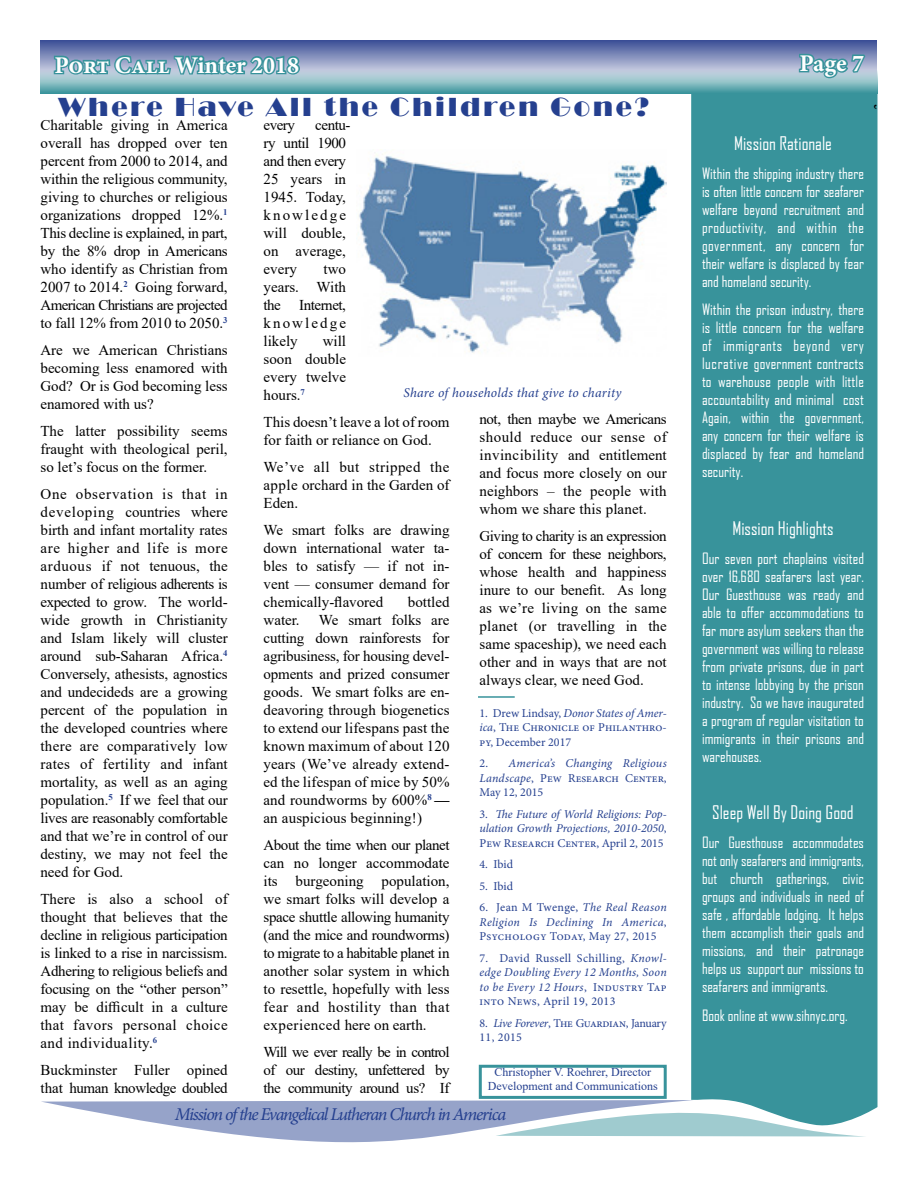
<style>
.page{position:relative;width:918px;height:1188px;background:#fff}
.page>*{position:absolute;margin:0;border:0;box-sizing:border-box;transform-origin:0 0}
.t1{font:27px "Broadway";letter-spacing:.1em;color:#25408f}
.t2{font:700 24px "Minion Pro";color:#fff}
.t3{font:18px "Agency FB";color:#fff}
.t4{font:italic 18px "Minion Pro";letter-spacing:-.07em;color:#25408f}
.t5{font:15px/18px "Times New Roman";color:#000;text-align:justify}
.t6{font:15px/18px "Agency FB";color:#fff;text-align:justify}
.t7{font:italic 13.5px "Minion Pro";letter-spacing:.02em;color:#25408f}
.t8{font:12px/14.4px "Minion Pro";color:#25408f;text-align:justify}
.t9{font:italic 12px/14.4px "Minion Pro";letter-spacing:-.005em;color:#25408f;text-align:justify}
.t10{font:12px/14.4px "Times New Roman";color:#25408f;text-align:center}
.t11{font:12px/14.4px "Minion Pro";letter-spacing:-.02em;color:#25408f}
.s1{font-style:italic}
.s2{font-style:normal}
.s3{font-weight:700}
</style>
<div class="page">
<img style="left:358px;top:154px;width:309px;height:199px">
<div style="left:691px;top:94px;width:187px;height:1019px;background:#38939b"></div>
<svg style="left:41px;top:1100px;width:826px;height:43px"></svg>
<svg style="left:41px;top:40px;width:837px;height:54px;background:#7c9bba"></svg>
<svg style="left:52px;top:44px;width:249px;height:44px;background:#709db5"></svg>
<svg style="left:797px;top:51px;width:70px;height:29px;background:#72a2b6"></svg>
<hr style="left:478px;top:696px;width:37px;height:2px;background:#38939b">
<div style="left:479px;top:1065px;width:188px;height:34px;border:3px solid #38939b"></div>
<svg style="left:874px;top:105px;width:3px;height:4px"></svg>
<h2 class="t2" style="left:54px;top:48px;width:246px">Port Call Winter 2018</h2>
<h2 class="t2" style="left:799px;top:46px;width:66px">Page 7</h2>
<h1 class="t1" style="left:58px;top:92px;width:593px">Where Have All the Children Gone?</h1>
<p class="t5" style="left:40px;top:115px;width:189px">Charitable giving in America overall has dropped over ten percent from 2000 to 2014, and within the religious community, giving to churches or religious organizations dropped 12%.<sup>1<br></sup>This decline is explained, in part, by the 8% drop in Americans who identify as Christian from 2007 to 2014.<sup>2</sup> Going forward, American Christians are projected to fall 12% from 2010 to 2050.<sup>3</sup></p>
<p class="t5" style="left:41px;top:340px;width:189px">Are we American Christians becoming less enamored with God? Or is God becoming less enamored with us?</p>
<p class="t5" style="left:41px;top:421px;width:189px">The latter possibility seems fraught with theological peril, so let’s focus on the former.</p>
<p class="t5" style="left:40px;top:484px;width:189px">One observation is that in developing countries where birth and infant mortality rates are higher and life is more arduous if not tenuous, the number of religious adherents is expected to grow. The world&shy;wide growth in Christianity and Islam likely will cluster around sub-Saharan Africa.<sup>4<br></sup>Conversely, athesists, agnostics and undecideds are a growing percent of the population in the developed countries where there are comparatively low rates of fertility and infant mortality, as well as an aging population.<sup>5</sup> If we feel that our lives are reasonably comfortable and that we’re in control of our destiny, we may not feel the need for God.</p>
<p class="t5" style="left:40px;top:889px;width:189px">There is also a school of thought that believes that the decline in religious participation is linked to a rise in narcissism.<br>Adhering to religious beliefs and focusing on the “other person” may be difficult in a culture that favors personal choice and individuality.<sup>6</sup></p>
<p class="t5" style="left:40px;top:1060px;width:189px">Buckminster Fuller opined that human knowledge doubled</p>
<p class="t5" style="left:264px;top:115px;width:89px;text-align:left;text-indent:52px">centu&shy;ry until 1900 and then every<br>25 years in<br>1945. Today, knowledge will double, on average, every</p>
<p class="t5" style="left:264px;top:115px;width:33px">every</p>
<p class="t5" style="left:264px;top:259px;width:84px;text-indent:60px">two years. With the Internet, knowledge likely</p>
<p class="t5" style="left:264px;top:331px;width:84px;text-indent:59px">will soon double every twelve hours.<sup>7</sup></p>
<p class="t5" style="left:264px;top:412px;width:188px">This doesn’t leave a lot of room for faith or reliance on God.</p>
<p class="t5" style="left:264px;top:457px;width:188px">We’ve all but stripped the apple orchard in the Garden of Eden.</p>
<p class="t5" style="left:264px;top:520px;width:188px">We smart folks are drawing down international water ta&shy;bles to satisfy — if not in&shy;vent — consumer demand for chemically-flavored</p>
<p class="t7" style="left:403px;top:384px;width:220px">Share of households that give to charity</p>
<p class="t5" style="left:480px;top:409px;width:189px">not, then maybe we Americans should reduce our sense of invincibility and entitlement and focus more closely on our neighbors – the people with whom we share this planet.</p>
<p class="t5" style="left:480px;top:526px;width:189px">Giving to charity is an expression of concern for these neighbors, whose health and happiness inure to our benefit. As long as we’re living on the same planet (or travelling in the same spaceship), we need each other and in ways that are not always clear, we need God.</p>
<p class="t8" style="left:480px;top:706px;width:189px">1. Drew Lindsay, <span class="s1">Donor States of Amer&shy;ica</span>, The Chronicle of Philanthro&shy;py, December 2017</p>
<p class="t9" style="left:480px;top:756px;width:189px"><span class="s2">2.</span> America’s Changing Religious Landscape<span class="s2">, Pew Research Center, May 12, 2015</span></p>
<p class="t9" style="left:480px;top:807px;width:189px"><span class="s2">3.</span> The Future of World Religions: Pop&shy;ulation Growth Projections, 2010-2050<span class="s2">, Pew Research Center, April 2, 2015</span></p>
<p class="t8" style="left:480px;top:857px;width:35px">4. Ibid</p>
<p class="t8" style="left:480px;top:879px;width:35px">5. Ibid</p>
<p class="t8" style="left:480px;top:900px;width:189px">6. Jean M Twenge, <span class="s1">The Real Reason Religion Is Declining In America</span>, Psychology Today, May 27, 2015</p>
<p class="t8" style="left:480px;top:951px;width:189px">7. David Russell Schilling, <span class="s1">Knowl&shy;edge Doubling Every 12 Months, Soon to be Every 12 Hours</span>, Industry Tap into News, April 19, 2013</p>
<p class="t11" style="left:480px;top:1016px;width:189px">8. <span class="s1">Live Forever</span>, The Guardian, January<br>11, 2015</p>
<p class="t5" style="left:408px;top:592px;width:43px">bottled</p>
<p class="t5" style="left:264px;top:610px;width:188px;text-indent:55px">We smart folks are cutting down rainforests for agribusiness, for housing devel&shy;opments and prized consumer goods. We smart folks are en&shy;deavoring through biogenetics to extend our lifespans past the known maximum of about 120 years (We’ve already extend&shy;ed the lifespan of mice by 50% and roundworms by 600%<sup>8</sup> <span class="s3">— </span>an auspicious beginning!)</p>
<p class="t5" style="left:264px;top:835px;width:188px">About the time when our planet can no longer accommodate its burgeoning population, we smart folks will develop a space shuttle allowing humanity (and the mice and roundworms) to migrate to a habitable planet in another solar system in which to resettle, hopefully with less fear and hostility than that experienced here on earth.</p>
<p class="t5" style="left:264px;top:1042px;width:188px">Will we ever really be in control of our destiny, unfettered by the community around us? If</p>
<p class="t5" style="left:264px;top:610px;width:38px">water.</p>
<p class="t10" style="left:488px;top:1064px;width:171px">Christopher V. Roehrer, Director<br>Development and Communications</p>
<p class="t4" style="left:175px;top:1102px;width:333px">Mission of the Evangelical Lutheran Church in America</p>
<p class="t3" style="left:734px;top:132px;width:99px">Mission Rationale</p>
<p class="t6" style="left:702px;top:164px;width:164px">Within the shipping industry there is often little concern for seafarer welfare beyond recruitment and productivity, and within the government, any concern for their welfare is displaced by fear and homeland security.</p>
<p class="t6" style="left:702px;top:300px;width:164px">Within the prison industry, there is little concern for the welfare of immigrants beyond very lucrative government contracts to warehouse people with little accountability and minimal cost Again, within the government, any concern for their welfare is displaced by fear and homeland security.</p>
<p class="t3" style="left:732px;top:517px;width:103px">Mission Highlights</p>
<p class="t6" style="left:702px;top:549px;width:164px">Our seven port chaplains visited over 16,680 seafarers last year.<br>Our Guesthouse was ready and able to offer accommodations to far more asylum seekers than the government was willing to release from private prisons, due in part to intense lobbying by the prison industry. So we have inaugurated a program of regular visitation to immigrants in their prisons and warehouses.</p>
<p class="t3" style="left:712px;top:802px;width:143px">Sleep Well By Doing Good</p>
<p class="t6" style="left:702px;top:833px;width:164px">Our Guesthouse accommodates not only seafarers and immigrants, but church gatherings, civic groups and individuals in need of safe , affordable lodging. It helps them accomplish their goals and missions, and their patronage helps us support our missions to seafarers and immigrants.</p>
<p class="t6" style="left:702px;top:1006px;width:147px">Book online at www.sihnyc.org.</p>
</div>
